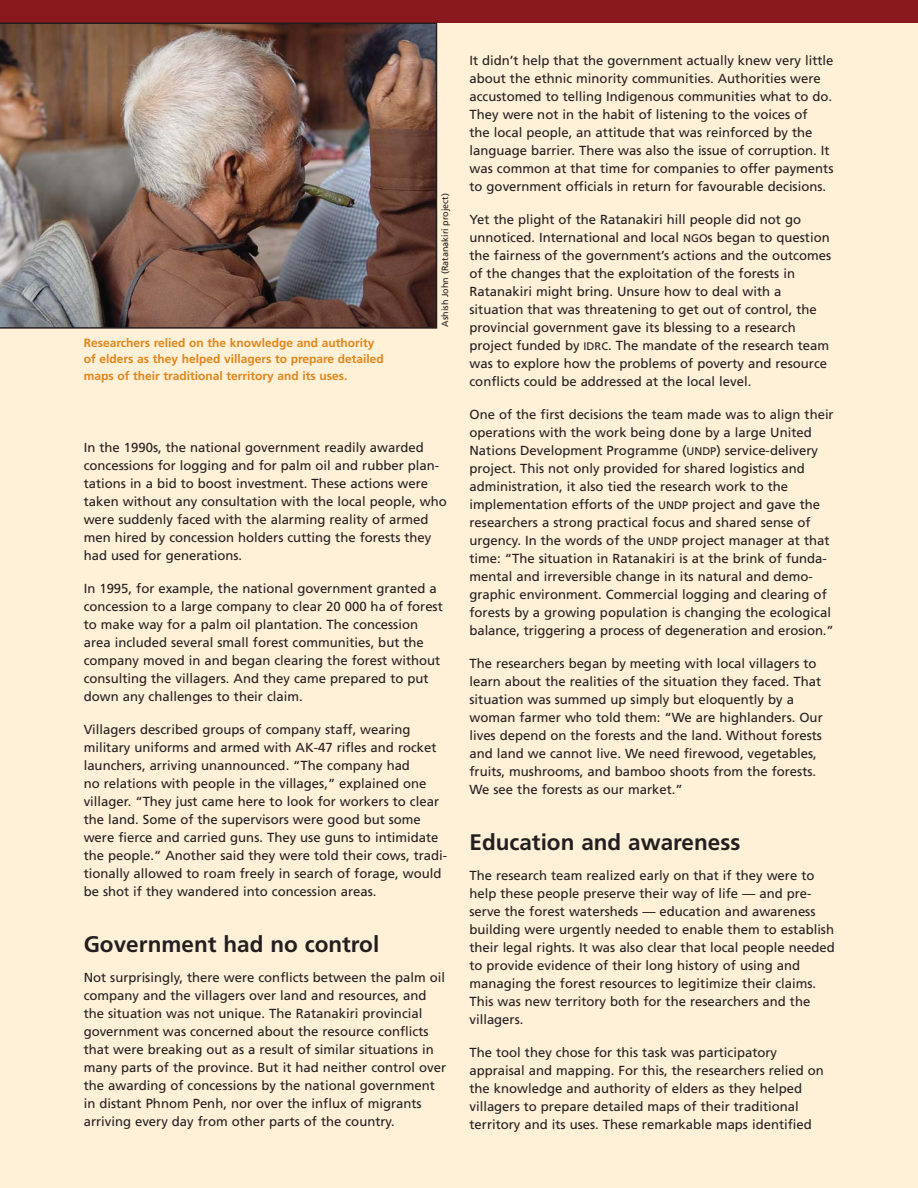
<style>
.page{position:relative;width:918px;height:1188px;background:#fff}
.page>*{position:absolute;margin:0;border:0;box-sizing:border-box;transform-origin:0 0}
.t1{font:700 22.5px "Frutiger";color:#231f20}
.t2{font:13.2px/18px "Frutiger";color:#231f20}
.t3{font:700 12px/16.5px "Frutiger";color:#e0861a}
.t4{font:9px "Frutiger";color:#231f20}
.s1{font-size:10.95px}
</style>
<div class="page">
<div style="left:0;top:12px;width:918px;height:1176px;background:#fff0d8"></div>
<div style="left:908px;top:0;width:10px;height:22px;background:#89191c"></div>
<div style="left:0;top:0;width:916px;height:22px;background:#89191c"></div>
<img style="left:0;top:22px;width:437px;height:307px">
<p class="t3" style="left:84px;top:335px;width:302px">Researchers relied on the knowledge and authority of elders as they helped villagers to prepare detailed maps of their traditional territory and its uses.</p>
<p class="t4" style="left:441px;top:327px;width:135px;rotate:-90deg">Ashish John (Ratanakiri project)</p>
<p class="t2" style="left:84px;top:440px;width:365px">In the 1990s, the national government readily awarded concessions for logging and for palm oil and rubber plan&shy;tations in a bid to boost investment. These actions were taken without any consultation with the local people, who were suddenly faced with the alarming reality of armed men hired by concession holders cutting the forests they had used for generations.</p>
<p class="t2" style="left:84px;top:581px;width:361px">In 1995, for example, the national government granted a concession to a large company to clear 20 000 ha of forest to make way for a palm oil plantation. The concession area included several small forest communities, but the company moved in and began clearing the forest without consulting the villagers. And they came prepared to put down any challenges to their claim.</p>
<p class="t2" style="left:84px;top:722px;width:365px">Villagers described groups of company staff, wearing military uniforms and armed with AK-47 rifles and rocket launchers, arriving unannounced. “The company had<br>no relations with people in the villages,” explained one villager. “They just came here to look for workers to clear the land. Some of the supervisors were good but some were fierce and carried guns. They use guns to intimidate the people.” Another said they were told their cows, tradi&shy;tionally allowed to roam freely in search of forage, would be shot if they wandered into concession areas.</p>
<h1 class="t1" style="left:84px;top:935px;width:297px">Government had no control</h1>
<p class="t2" style="left:84px;top:969px;width:364px">Not surprisingly, there were conflicts between the palm oil company and the villagers over land and resources, and the situation was not unique. The Ratanakiri provincial government was concerned about the resource conflicts that were breaking out as a result of similar situations in many parts of the province. But it had neither control over the awarding of concessions by the national government in distant Phnom Penh, nor over the influx of migrants arriving every day from other parts of the country.</p>
<p class="t2" style="left:470px;top:53px;width:366px">It didn’t help that the government actually knew very little about the ethnic minority communities. Authorities were accustomed to telling Indigenous communities what to do.<br>They were not in the habit of listening to the voices of<br>the local people, an attitude that was reinforced by the language barrier. There was also the issue of corruption. It was common at that time for companies to offer payments to government officials in return for favourable decisions.</p>
<p class="t2" style="left:469px;top:212px;width:363px">Yet the plight of the Ratanakiri hill people did not go unnoticed. International and local <span class="s1">NGO</span>s began to question the fairness of the government’s actions and the outcomes of the changes that the exploitation of the forests in Ratanakiri might bring. Unsure how to deal with a situation that was threatening to get out of control, the provincial government gave its blessing to a research project funded by <span class="s1">IDRC</span>. The mandate of the research team was to explore how the problems of poverty and resource conflicts could be addressed at the local level.</p>
<p class="t2" style="left:469px;top:407px;width:366px">One of the first decisions the team made was to align their operations with the work being done by a large United Nations Development Programme (<span class="s1">UNDP</span>) service-delivery project. This not only provided for shared logistics and administration, it also tied the research work to the implementation efforts of the <span class="s1">UNDP</span> project and gave the researchers a strong practical focus and shared sense of urgency. In the words of the <span class="s1">UNDP</span> project manager at that time: “The situation in Ratanakiri is at the brink of funda&shy;mental and irreversible change in its natural and demo&shy;graphic environment. Commercial logging and clearing of forests by a growing population is changing the ecological balance, triggering a process of degeneration and erosion.”</p>
<p class="t2" style="left:470px;top:656px;width:355px">The researchers began by meeting with local villagers to learn about the realities of the situation they faced. That situation was summed up simply but eloquently by a woman farmer who told them: “We are highlanders. Our lives depend on the forests and the land. Without forests and land we cannot live. We need firewood, vegetables, fruits, mushrooms, and bamboo shoots from the forests.<br>We see the forests as our market.”</p>
<h1 class="t1" style="left:470px;top:833px;width:272px">Education and awareness</h1>
<p class="t2" style="left:470px;top:867px;width:367px">The research team realized early on that if they were to help these people preserve their way of life — and pre&shy;serve the forest watersheds — education and awareness building were urgently needed to enable them to establish their legal rights. It was also clear that local people needed to provide evidence of their long history of using and managing the forest resources to legitimize their claims.<br>This was new territory both for the researchers and the villagers.</p>
<p class="t2" style="left:470px;top:1044px;width:356px">The tool they chose for this task was participatory appraisal and mapping. For this, the researchers relied on the knowledge and authority of elders as they helped villagers to prepare detailed maps of their traditional territory and its uses. These remarkable maps identified</p>
</div>
